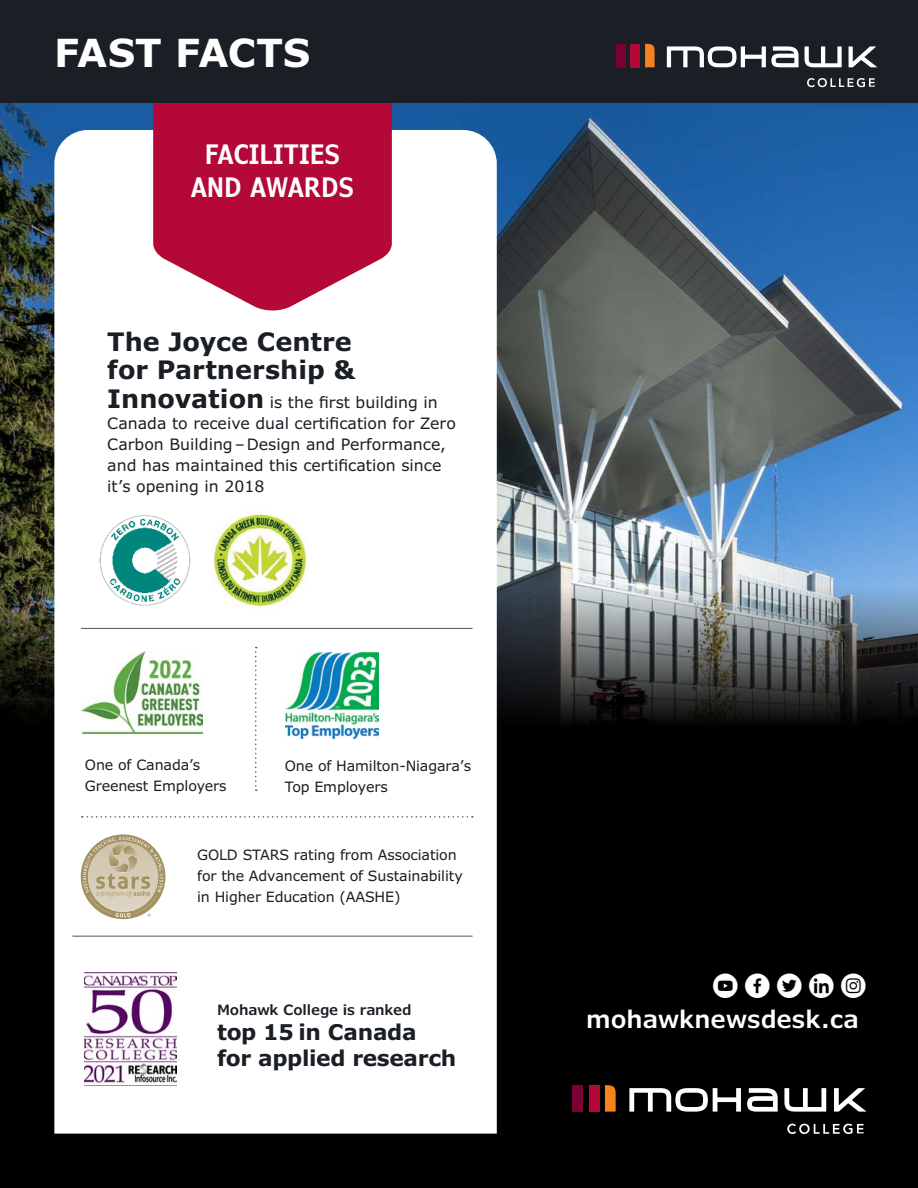
<style>
.page{position:relative;width:918px;height:1188px;background:#000}
.page>*{position:absolute;margin:0;border:0;box-sizing:border-box;transform-origin:0 0}
.t1{font:700 38.85px "Verdana Pro";color:#fff}
.t2{font:600 condensed 27px/33px "Verdana Pro";letter-spacing:.02em;color:#fff;text-align:center}
.t3{font:700 25.5px/28.5px "Verdana Pro";color:#1a1e25}
.t4{font:600 24.15px "Verdana Pro";color:#fff}
.t5{font:700 21.75px/25.5px "Verdana Pro";letter-spacing:-.015em;color:#1a1e25}
.t6{font:21.75px "Social Shapes";color:#fff}
.t7{font:15.75px/21px "Verdana Pro";color:#1a1e25}
.t8{font:14.25px/21px "Verdana Pro";letter-spacing:-.01em;color:#1a1e25}
.t9{font:600 14.25px "Verdana Pro";letter-spacing:-.01em;color:#1a1e25}
.s1{font-weight:700;font-size:25.5px}
</style>
<div class="page">
<img style="left:0;top:103px;width:918px;height:619px">
<svg style="left:787px;top:1124px;width:77px;height:10px"></svg>
<div style="left:572px;top:1085px;width:11px;height:27px;background:#780032"></div>
<div style="left:589px;top:1085px;width:10px;height:27px;background:#b30838"></div>
<svg style="left:605px;top:1085px;width:11px;height:27px"></svg>
<svg style="left:629px;top:1088px;width:112px;height:24px"></svg>
<svg style="left:747px;top:1088px;width:31px;height:24px"></svg>
<svg style="left:784px;top:1088px;width:42px;height:24px"></svg>
<svg style="left:834px;top:1088px;width:33px;height:24px"></svg>
<div style="left:54px;top:130px;width:443px;height:1004px;background:#fff"></div>
<svg style="left:153px;top:103px;width:239px;height:209px;background:#bd2952"></svg>
<img style="left:99px;top:513px;width:93px;height:93px">
<img style="left:203px;top:504px;width:114px;height:110px">
<svg style="left:81px;top:834px;width:84px;height:85px;background:#cfc5ac"></svg>
<img style="left:81px;top:651px;width:121px;height:83px">
<hr style="left:72px;top:936px;width:401px;height:1px;background:#54534a">
<hr style="left:81px;top:628px;width:392px;height:1px;background:#54534a">
<img style="left:285px;top:653px;width:94px;height:85px">
<svg style="left:255px;top:647px;width:2px;height:144px"></svg>
<svg style="left:82px;top:816px;width:391px;height:2px"></svg>
<img style="left:84px;top:972px;width:93px;height:113px">
<div style="left:0;top:0;width:918px;height:103px;background:#1a1e25"></div>
<svg style="left:807px;top:78px;width:68px;height:9px"></svg>
<div style="left:616px;top:44px;width:10px;height:23px;background:#780032"></div>
<div style="left:631px;top:44px;width:9px;height:23px;background:#b30838"></div>
<svg style="left:645px;top:44px;width:10px;height:23px"></svg>
<svg style="left:667px;top:46px;width:132px;height:21px"></svg>
<svg style="left:805px;top:46px;width:37px;height:21px"></svg>
<svg style="left:849px;top:46px;width:28px;height:21px"></svg>
<h1 class="t1" style="left:54px;top:28px;width:258px">FAST FACTS</h1>
<h2 class="t2" style="left:191px;top:137px;width:164px">FACILITIES<br>AND AWARDS</h2>
<h3 class="t3" style="left:107px;top:328px;width:250px">The Joyce Centre for Partnership &amp;</h3>
<p class="t7" style="left:107px;top:392px;width:350px"><span class="s1">Innovation</span> is the first building in Canada to receive dual certification for Zero Carbon Building – Design and Performance, and has maintained this certification since it’s opening in 2018</p>
<p class="t8" style="left:85px;top:755px;width:143px">One of Canada’s<br>Greenest Employers</p>
<p class="t8" style="left:285px;top:755px;width:188px">One of Hamilton-Niagara’s<br>Top Employers</p>
<p class="t8" style="left:197px;top:845px;width:267px">GOLD STARS rating from Association for the Advancement of Sustainability in Higher Education (AASHE)</p>
<p class="t9" style="left:217px;top:1000px;width:196px">Mohawk College is ranked</p>
<h3 class="t5" style="left:217px;top:1020px;width:241px">top 15 in Canada for applied research</h3>
<h3 class="t6" style="left:712px;top:978px;width:156px">ú G Ö k e</h3>
<h3 class="t4" style="left:586px;top:1004px;width:274px">mohawknewsdesk.ca</h3>
</div>
